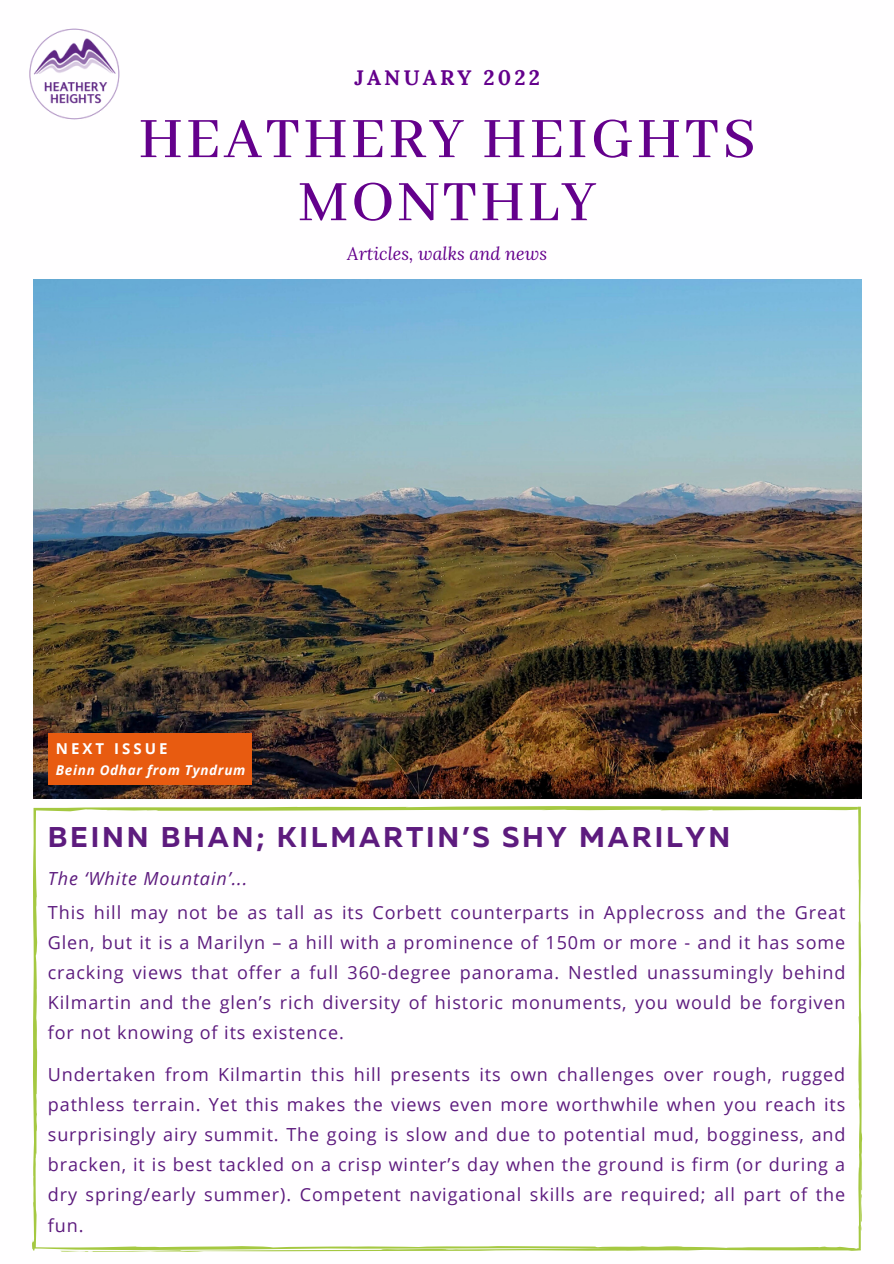
<style>
.page{position:relative;width:894px;height:1264px;background:#fff}
.page>*{position:absolute;margin:0;border:0;box-sizing:border-box;transform-origin:0 0}
.t1{font:500 63px/63px "Abhaya Libre";letter-spacing:.05em;color:#64008c;text-align:center}
.t2{font:700 28.5px "Muller";letter-spacing:.1em;color:#5d1b7e}
.t3{font:700 21px "Lora";letter-spacing:.15em;color:#64008c}
.t4{font:18px/30px "Open Sans";letter-spacing:.05em;color:#5d1b7e;text-align:justify}
.t5{font:italic 18px "Lora";color:#64008c}
.t6{font:italic 18px "Open Sans";letter-spacing:.05em;color:#5d1b7e}
.t7{font:700 15px "Open Sans";letter-spacing:.2em;color:#fffeff}
.t8{font:italic 700 13.5px "Open Sans";letter-spacing:.05em;color:#fffeff}
</style>
<div class="page">
<img style="left:33px;top:279px;width:828px;height:519px">
<div style="left:48px;top:733px;width:204px;height:51px;background:#e85b10"></div>
<svg style="left:32px;top:806px;width:830px;height:446px"></svg>
<img style="left:29px;top:28px;width:91px;height:92px">
<p class="t3" style="left:354px;top:64px;width:187px">JANUARY 2022</p>
<p class="t1" style="left:138px;top:110px;width:618px">HEATHERY HEIGHTS<br>MONTHLY</p>
<p class="t5" style="left:347px;top:241px;width:201px">Articles, walks and news</p>
<p class="t7" style="left:56px;top:737px;width:113px">NEXT ISSUE</p>
<p class="t8" style="left:56px;top:760px;width:191px">Beinn Odhar from Tyndrum</p>
<p class="t2" style="left:48px;top:825px;width:683px">BEINN BHAN; KILMARTIN’S SHY MARILYN</p>
<p class="t6" style="left:48px;top:865px;width:201px">The ‘White Mountain’...</p>
<p class="t4" style="left:48px;top:896px;width:799px">This hill may not be as tall as its Corbett counterparts in Applecross and the Great Glen, but it is a Marilyn – a hill with a prominence of 150m or more - and it has some cracking views that offer a full 360-degree panorama. Nestled unassumingly behind Kilmartin and the glen’s rich diversity of historic monuments, you would be forgiven for not knowing of its existence.</p>
<p class="t4" style="left:48px;top:1059px;width:799px">Undertaken from Kilmartin this hill presents its own challenges over rough, rugged pathless terrain. Yet this makes the views even more worthwhile when you reach its surprisingly airy summit. The going is slow and due to potential mud, bogginess, and bracken, it is best tackled on a crisp winter’s day when the ground is firm (or during a dry spring/early summer). Competent navigational skills are required; all part of the fun.</p>
</div>
